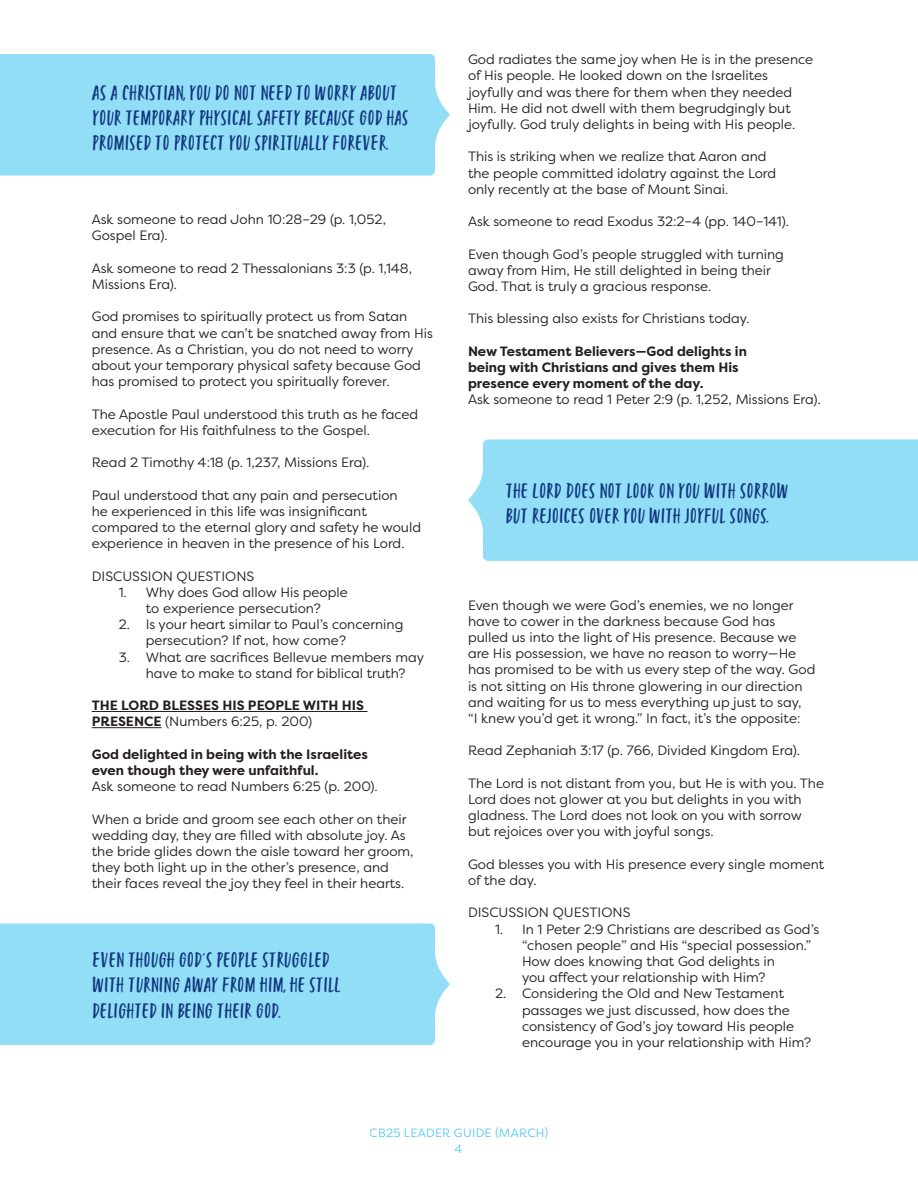
<style>
.page{position:relative;width:918px;height:1188px;background:#fff}
.page>*{position:absolute;margin:0;border:0;box-sizing:border-box;transform-origin:0 0}
.t1{font:21px/25.2px "Turbinado Condensed Two";letter-spacing:-.01em;color:#113880}
.t2{font:13.5px/16.2px "Filson Pro";color:#231f20}
.t3{font:700 13.5px/16.2px "Filson Pro";color:#231f20}
.t4{font:12px/16.6px "Filson Pro";letter-spacing:.02em;color:#28bdef;text-align:center}
.s1{font-weight:400}
</style>
<div class="page">
<hr style="left:92px;top:711px;width:276px;height:1px;background:#231f20">
<hr style="left:92px;top:727px;width:70px;height:1px;background:#231f20">
<div style="left:0;top:54px;width:450px;height:122px;background:#93def7"></div>
<div style="left:0;top:923px;width:450px;height:122px;background:#93def7"></div>
<div style="left:468px;top:439px;width:450px;height:122px;background:#93def7"></div>
<p class="t1" style="left:92px;top:78px;width:318px">AS A CHRISTIAN, YOU DO NOT NEED TO WORRY ABOUT<br>YOUR TEMPORARY PHYSICAL SAFETY BECAUSE GOD HAS<br>PROMISED TO PROTECT YOU SPIRITUALLY FOREVER.</p>
<p class="t2" style="left:92px;top:211px;width:296px">Ask someone to read John 10:28–29 (p. 1,052,<br>Gospel Era).</p>
<p class="t2" style="left:92px;top:260px;width:322px">Ask someone to read 2 Thessalonians 3:3 (p. 1,148,<br>Missions Era).</p>
<p class="t2" style="left:92px;top:308px;width:343px">God promises to spiritually protect us from Satan and ensure that we can’t be snatched away from His presence. As a Christian, you do not need to worry about your temporary physical safety because God has promised to protect you spiritually forever.</p>
<p class="t2" style="left:92px;top:405px;width:328px">The Apostle Paul understood this truth as he faced execution for His faithfulness to the Gospel.</p>
<p class="t2" style="left:92px;top:454px;width:279px">Read 2 Timothy 4:18 (p. 1,237, Missions Era).</p>
<p class="t2" style="left:92px;top:486px;width:331px">Paul understood that any pain and persecution<br>he experienced in this life was insignificant compared to the eternal glory and safety he would experience in heaven in the presence of his Lord.</p>
<p class="t2" style="left:92px;top:567px;width:164px">DISCUSSION QUESTIONS</p>
<p class="t2" style="left:119px;top:584px;width:231px;text-align:center">1. Why does God allow His people to experience persecution?</p>
<p class="t2" style="left:146px;top:616px;width:259px;text-indent:-27px">2. Is your heart similar to Paul’s concerning persecution? If not, how come?</p>
<p class="t2" style="left:146px;top:648px;width:280px;text-indent:-27px">3. What are sacrifices Bellevue members may have to make to stand for biblical truth?</p>
<p class="t3" style="left:92px;top:698px;width:274px">THE LORD BLESSES HIS PEOPLE WITH HIS<br>PRESENCE <span class="s1">(Numbers 6:25, p. 200)</span></p>
<p class="t3" style="left:92px;top:746px;width:278px">God delighted in being with the Israelites even though they were unfaithful.</p>
<p class="t2" style="left:92px;top:778px;width:288px">Ask someone to read Numbers 6:25 (p. 200).</p>
<p class="t2" style="left:92px;top:810px;width:323px">When a bride and groom see each other on their wedding day, they are filled with absolute joy. As the bride glides down the aisle toward her groom, they both light up in the other’s presence, and their faces reveal the joy they feel in their hearts.</p>
<p class="t1" style="left:92px;top:946px;width:251px">EVEN THOUGH GOD’S PEOPLE STRUGGLED<br>WITH TURNING AWAY FROM HIM, HE STILL<br>DELIGHTED IN BEING THEIR GOD.</p>
<p class="t2" style="left:468px;top:51px;width:347px">God radiates the same joy when He is in the presence of His people. He looked down on the Israelites joyfully and was there for them when they needed Him. He did not dwell with them begrudgingly but joyfully. God truly delights in being with His people.</p>
<p class="t2" style="left:468px;top:148px;width:310px">This is striking when we realize that Aaron and the people committed idolatry against the Lord only recently at the base of Mount Sinai.</p>
<p class="t2" style="left:468px;top:213px;width:323px">Ask someone to read Exodus 32:2–4 (pp. 140–141).</p>
<p class="t2" style="left:468px;top:245px;width:317px">Even though God’s people struggled with turning away from Him, He still delighted in being their<br>God. That is truly a gracious response.</p>
<p class="t2" style="left:468px;top:310px;width:283px">This blessing also exists for Christians today.</p>
<p class="t3" style="left:468px;top:343px;width:280px">New Testament Believers—God delights in being with Christians and gives them His presence every moment of the day.</p>
<p class="t2" style="left:468px;top:391px;width:354px">Ask someone to read 1 Peter 2:9 (p. 1,252, Missions Era).</p>
<p class="t1" style="left:506px;top:476px;width:285px">THE LORD DOES NOT LOOK ON YOU WITH SORROW<br>BUT REJOICES OVER YOU WITH JOYFUL SONGS.</p>
<p class="t2" style="left:468px;top:596px;width:349px">Even though we were God’s enemies, we no longer have to cower in the darkness because God has pulled us into the light of His presence. Because we are His possession, we have no reason to worry—He has promised to be with us every step of the way. God is not sitting on His throne glowering in our direction and waiting for us to mess everything up just to say,<br>“I knew you’d get it wrong.” In fact, it’s the opposite:</p>
<p class="t2" style="left:468px;top:742px;width:334px">Read Zephaniah 3:17 (p. 766, Divided Kingdom Era).</p>
<p class="t2" style="left:468px;top:775px;width:358px">The Lord is not distant from you, but He is with you. The Lord does not glower at you but delights in you with gladness. The Lord does not look on you with sorrow but rejoices over you with joyful songs.</p>
<p class="t2" style="left:468px;top:856px;width:358px">God blesses you with His presence every single moment of the day.</p>
<p class="t2" style="left:468px;top:904px;width:164px">DISCUSSION QUESTIONS</p>
<p class="t2" style="left:522px;top:920px;width:299px;text-indent:-27px">1. In 1 Peter 2:9 Christians are described as God’s “chosen people” and His “special possession.” How does knowing that God delights in<br>you affect your relationship with Him?</p>
<p class="t2" style="left:522px;top:985px;width:291px;text-indent:-27px">2. Considering the Old and New Testament passages we just discussed, how does the consistency of God’s joy toward His people encourage you in your relationship with Him?</p>
<p class="t4" style="left:370px;top:1124px;width:180px">CB25 LEADER GUIDE (MARCH)<br>4</p>
</div>
